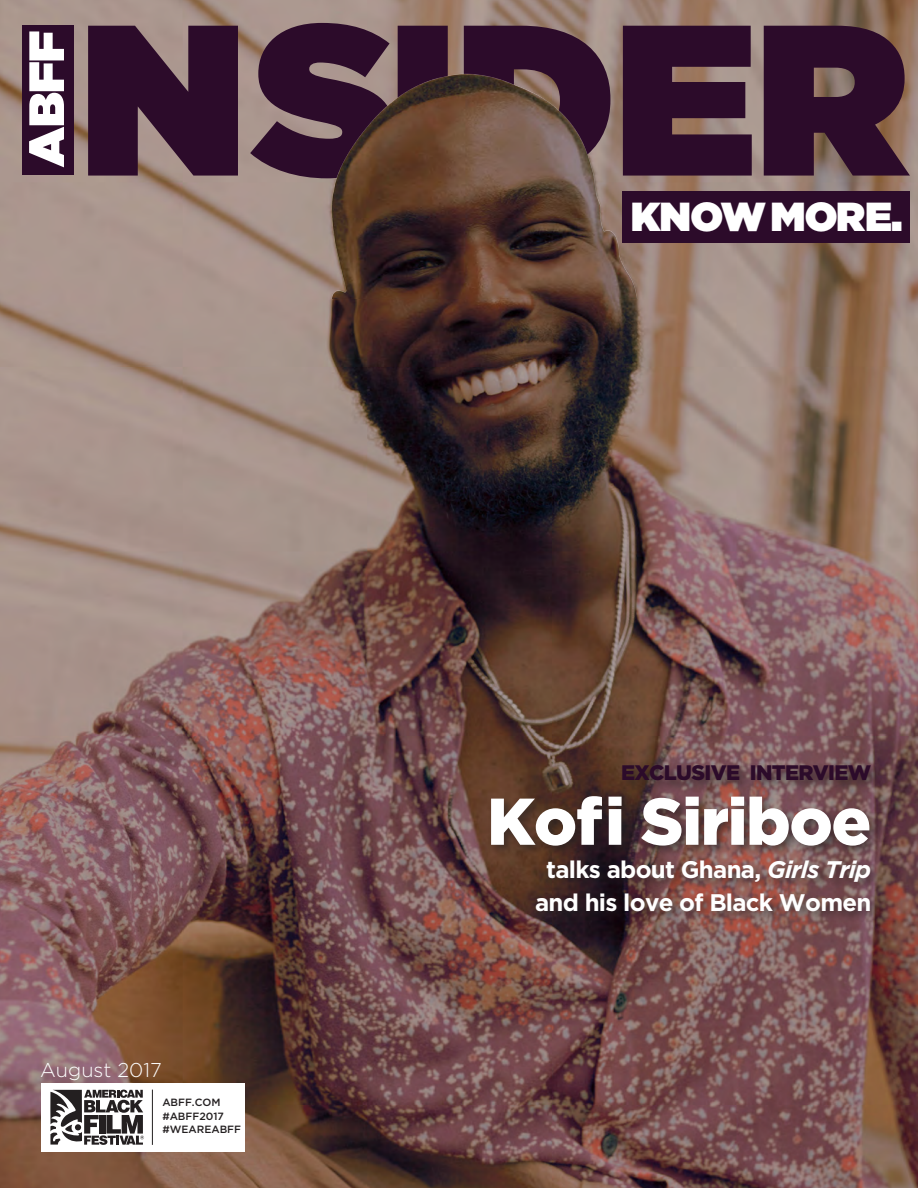
<style>
.page{position:relative;width:918px;height:1188px;background:#fff}
.page>*{position:absolute;margin:0;border:0;box-sizing:border-box;transform-origin:0 0}
.t1{font:900 66px "Gotham";letter-spacing:-.02em;color:#fff}
.t2{font:900 40.5px "Gotham";letter-spacing:-.02em;color:#fff}
.t3{font:700 24px "Gotham";letter-spacing:-.03em;color:#fff}
.t4{font:900 21px "Gotham";letter-spacing:-.03em;color:#2c0b2a}
.t5{font:300 19.95px "Gotham";color:#fff}
.t6{font:500 10.5px "Gotham";color:#231f20}
.s1{font-style:italic}
</style>
<div class="page">
<img style="left:0;top:0;width:918px;height:1188px">
<div style="left:22px;top:25px;width:51px;height:150px;background:#2c0b2a"></div>
<svg style="left:88px;top:23px;width:822px;height:155px;background:#4e3042"></svg>
<div style="left:623px;top:191px;width:287px;height:52px;background:#2c0b2a"></div>
<svg style="left:29px;top:31px;width:35px;height:136px"></svg>
<img style="left:283px;top:35px;width:380px;height:264px">
<div style="left:42px;top:1084px;width:203px;height:68px;background:#fff"></div>
<hr style="left:152px;top:1090px;width:1px;height:55px;background:#231f20">
<svg style="left:50px;top:1090px;width:94px;height:55px"></svg>
<div style="left:487px;top:762px;width:397px;height:162px;background:#231f20;opacity:.6"></div>
<p class="t5" style="left:40px;top:1059px;width:123px">August 2017</p>
<p class="t6" style="left:162px;top:1096px;width:60px">ABFF.COM</p>
<p class="t6" style="left:162px;top:1110px;width:63px">#ABFF2017</p>
<p class="t6" style="left:162px;top:1124px;width:80px">#WEAREABFF</p>
<p class="t2" style="left:631px;top:194px;width:273px">KNOW MORE.</p>
<p class="t4" style="left:621px;top:761px;width:252px">EXCLUSIVE INTERVIEW</p>
<p class="t1" style="left:487px;top:783px;width:386px">Kofi Siriboe</p>
<p class="t3" style="left:546px;top:855px;width:327px">talks about Ghana, <span class="s1">Girls Trip</span></p>
<p class="t3" style="left:535px;top:888px;width:338px">and his love of Black Women</p>
</div>
